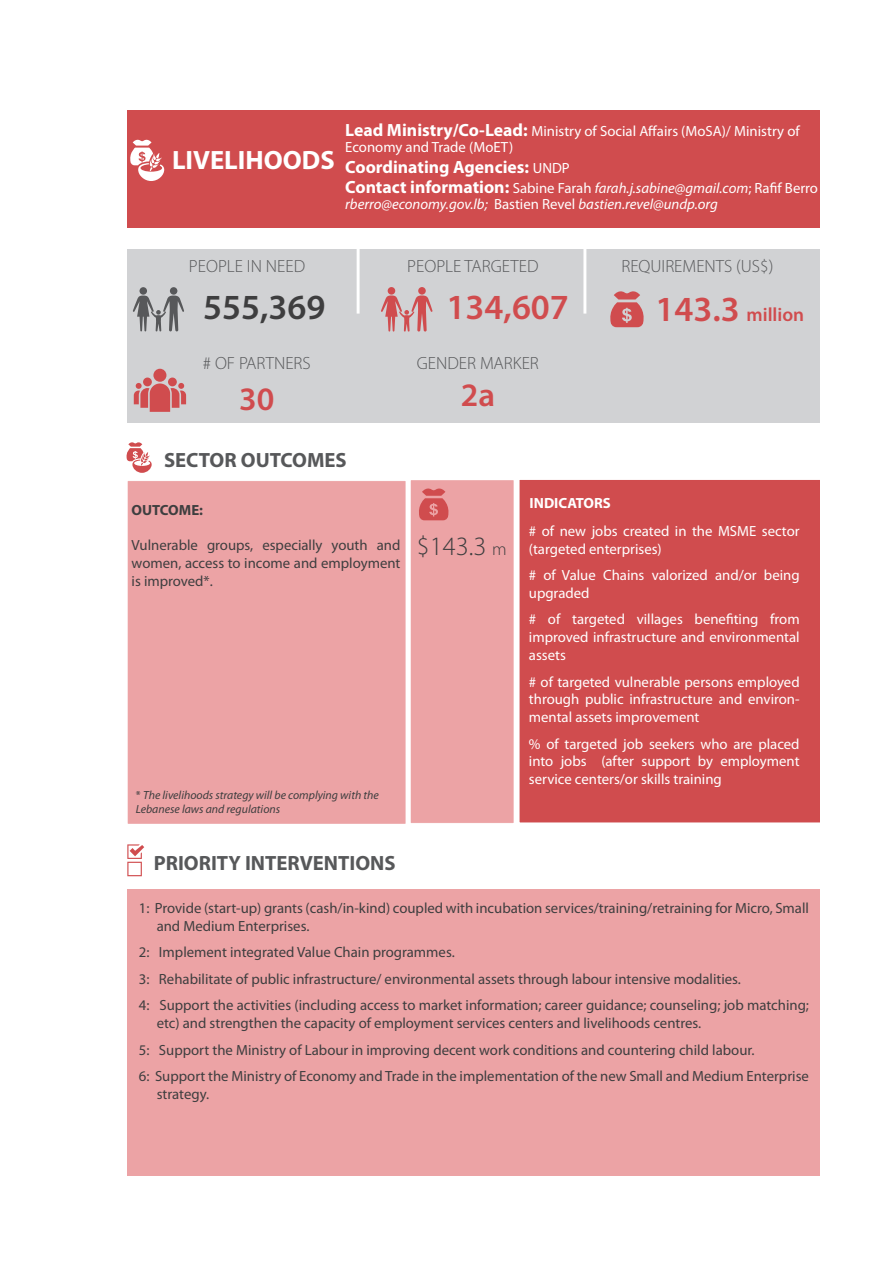
<style>
.page{position:relative;width:893px;height:1263px;background:#fff}
.page>*{position:absolute;margin:0;border:0;box-sizing:border-box;transform-origin:0 0}
.t1{font:600 35.4px "Myriad Pro";color:#3e3e3f}
.t2{font:600 35.4px "Myriad Pro";color:#d04c4e}
.t3{font:600 32.85px "Myriad Pro";color:#d04c4e}
.t4{font:700 26.55px "Myriad Pro";color:#fff}
.t5{font:300 26.55px "Myriad Pro";color:#3e3e3f}
.t6{font:700 20.7px "Myriad Pro";color:#57585a}
.t7{font:600 19.2px "Myriad Pro";color:#d04c4e}
.t8{font:300 17.7px "Myriad Pro";color:#57585a}
.t9{font:700 17.7px "Myriad Pro";color:#fff}
.t10{font:14.7px/26.5px "Myriad Pro";color:#3e3e3f}
.t11{font:14.7px/17.7px "Myriad Pro";color:#fff}
.t12{font:italic 14.7px/16.2px "Myriad Pro";color:#fff}
.t13{font:700 14.7px "Myriad Pro";color:#3e3e3f}
.t14{font:italic 11.85px/14.2px "Myriad Pro";color:#3e3e3f}
.s1{font-weight:700;font-size:17.7px}
.s2{font-weight:400;font-size:14.7px}
.s3{font-weight:700;font-style:normal;font-size:17.7px}
.s4{font-style:normal}
.s5{font-size:35.4px}
.s6{font-size:17.7px}
.s7{font-weight:700}
</style>
<div class="page">
<div style="left:410px;top:480px;width:104px;height:343px;background:#eca3a5"></div>
<div style="left:410px;top:479px;width:104px;height:345px;border:1px solid #fff"></div>
<div style="left:127px;top:110px;width:693px;height:118px;background:#d04c4e"></div>
<div style="left:127px;top:249px;width:693px;height:174px;background:#d1d2d4"></div>
<hr style="left:357px;top:248px;width:3px;height:66px;background:#fff">
<hr style="left:583px;top:248px;width:3px;height:66px;background:#fff">
<svg style="left:133px;top:287px;width:51px;height:44px"></svg>
<svg style="left:381px;top:287px;width:52px;height:45px"></svg>
<svg style="left:610px;top:291px;width:34px;height:36px"></svg>
<svg style="left:134px;top:369px;width:52px;height:43px"></svg>
<div style="left:127px;top:481px;width:279px;height:343px;background:#eca3a5"></div>
<div style="left:127px;top:480px;width:279px;height:345px;border:1px solid #fff"></div>
<div style="left:519px;top:480px;width:301px;height:343px;background:#d04c4e"></div>
<svg style="left:419px;top:488px;width:30px;height:32px"></svg>
<div style="left:127px;top:889px;width:693px;height:287px;background:#eca3a5"></div>
<svg style="left:127px;top:844px;width:17px;height:32px"></svg>
<svg style="left:130px;top:140px;width:34px;height:41px"></svg>
<svg style="left:126px;top:442px;width:26px;height:31px"></svg>
<p class="t4" style="left:172px;top:145px;width:164px">LIVELIHOODS</p>
<p class="t11" style="left:345px;top:123px;width:456px;line-height:16.2px"><span class="s1">Lead Ministry/Co-Lead:</span> Ministry of Social Affairs (MoSA)/ Ministry of<br>Economy and Trade (MoET)</p>
<p class="t9" style="left:345px;top:157px;width:226px">Coordinating Agencies: <span class="s2">UNDP</span></p>
<p class="t12" style="left:345px;top:181px;width:474px"><span class="s3">Contact information:</span> <span class="s4">Sabine Farah</span> farah.j.sabine@gmail.com<span class="s4">; Rafif Berro </span>rberro@economy.gov.lb; <span class="s4">Bastien Revel</span> bastien.revel@undp.org</p>
<p class="t8" style="left:189px;top:256px;width:118px">PEOPLE IN NEED</p>
<p class="t8" style="left:407px;top:256px;width:133px">PEOPLE TARGETED</p>
<p class="t8" style="left:621px;top:256px;width:154px">REQUIREMENTS (US$)</p>
<p class="t1" style="left:203px;top:288px;width:124px">555,369</p>
<p class="t2" style="left:447px;top:288px;width:124px">134,607</p>
<p class="t7" style="left:655px;top:303px;width:150px"><span class="s5">143.3</span> million</p>
<p class="t8" style="left:203px;top:353px;width:109px"># OF PARTNERS</p>
<p class="t8" style="left:417px;top:353px;width:124px">GENDER MARKER</p>
<p class="t3" style="left:239px;top:381px;width:37px">30</p>
<p class="t3" style="left:461px;top:377px;width:36px">2a</p>
<p class="t6" style="left:164px;top:448px;width:184px">SECTOR OUTCOMES</p>
<p class="t13" style="left:132px;top:501px;width:73px">OUTCOME:</p>
<p class="t10" style="left:132px;top:537px;width:270px;line-height:17.7px;text-align:justify">Vulnerable groups, especially youth and women, access to income and employment is improved*.</p>
<p class="t5" style="left:417px;top:532px;width:91px">$143.3 <span class="s6">m</span></p>
<p class="t14" style="left:136px;top:788px;width:245px"><span class="s4">*</span> The livelihoods strategy will be complying with the<br>Lebanese laws and regulations</p>
<p class="t6" style="left:154px;top:852px;width:243px">PRIORITY INTERVENTIONS</p>
<p class="t11" style="left:529px;top:490px;width:272px;line-height:27.6px"><span class="s7">INDICATORS<br></span># of new jobs created in the MSME sector</p>
<p class="t11" style="left:529px;top:536px;width:272px;line-height:26.5px">(targeted enterprises)<br># of Value Chains valorized and/or being</p>
<p class="t11" style="left:529px;top:580px;width:272px;line-height:26.5px">upgraded<br># of targeted villages benefiting from</p>
<p class="t11" style="left:529px;top:629px;width:272px">improved infrastructure and environmental assets</p>
<p class="t11" style="left:529px;top:673px;width:272px;text-align:justify"># of targeted vulnerable persons employed through public infrastructure and environ&shy;mental assets improvement</p>
<p class="t11" style="left:529px;top:735px;width:272px;text-align:justify">% of targeted job seekers who are placed into jobs (after support by employment service centers/or skills training</p>
<p class="t10" style="left:157px;top:899px;width:654px;line-height:17.7px;text-indent:-18px">1: Provide (start-up) grants (cash/in-kind) coupled with incubation services/training/retraining for Micro, Small and Medium Enterprises.</p>
<p class="t10" style="left:139px;top:939px;width:671px">2: Implement integrated Value Chain programmes.<br>3: Rehabilitate of public infrastructure/ environmental assets through labour intensive modalities.<br>4: Support the activities (including access to market information; career guidance; counseling; job matching;</p>
<p class="t10" style="left:139px;top:1010px;width:671px;text-indent:18px">etc) and strengthen the capacity of employment services centers and livelihoods centres.<br>5: Support the Ministry of Labour in improving decent work conditions and countering child labour.<br>6: Support the Ministry of Economy and Trade in the implementation of the new Small and Medium Enterprise</p>
<p class="t10" style="left:157px;top:1081px;width:54px">strategy.</p>
</div>
